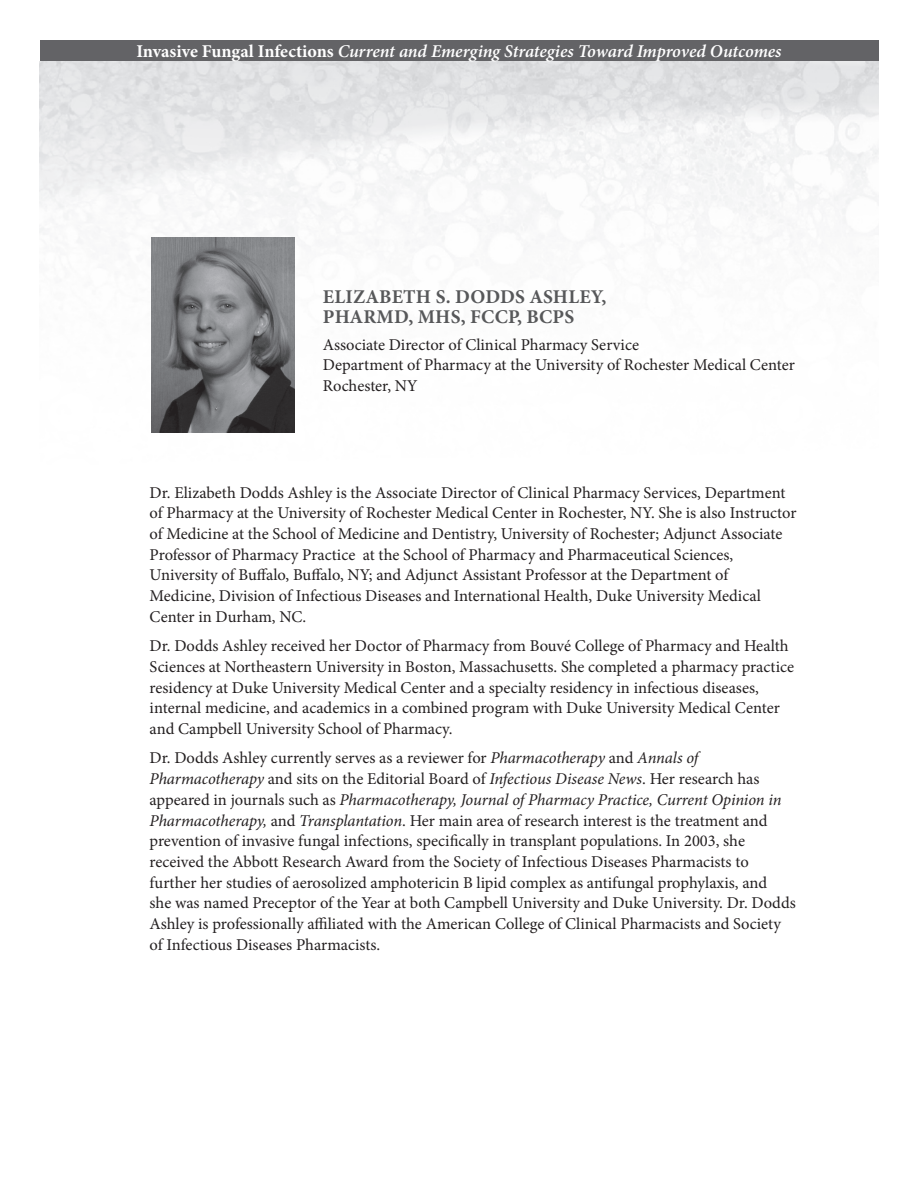
<style>
.page{position:relative;width:918px;height:1188px;background:#fff}
.page>*{position:absolute;margin:0;border:0;box-sizing:border-box;transform-origin:0 0}
.t1{font:700 19.5px/20.7px "Minion Pro";letter-spacing:.01em;color:#57585a}
.t2{font:italic 600 18px "Minion Pro";letter-spacing:-.01em;color:#fff}
.t3{font:16.5px/20.7px "Minion Pro";color:#231f20}
.s1{font-weight:700;font-style:normal}
.s2{font-style:italic}
</style>
<div class="page">
<div style="left:40px;top:40px;width:838px;height:24px;background:#636366"></div>
<img style="left:39px;top:62px;width:840px;height:371px">
<img style="left:152px;top:237px;width:142px;height:195px">
<p class="t2" style="left:136px;top:39px;width:647px"><span class="s1">Invasive Fungal Infections</span> Current and Emerging Strategies Toward Improved Outcomes</p>
<p class="t1" style="left:323px;top:286px;width:177px">Elizabeth S. Dodds</p>
<p class="t1" style="left:323px;top:286px;width:285px;text-indent:206px">Ashley,<br>PharmD, MHS, FCCP, BCPS</p>
<p class="t3" style="left:323px;top:334px;width:474px">Associate Director of Clinical Pharmacy Service<br>Department of Pharmacy at the University of Rochester Medical Center<br>Rochester, NY</p>
<p class="t3" style="left:150px;top:482px;width:648px">Dr. Elizabeth Dodds Ashley is the Associate Director of Clinical Pharmacy Services, Department of Pharmacy at the University of Rochester Medical Center in Rochester, NY. She is also Instructor of Medicine at the School of Medicine and Dentistry, University of Rochester; Adjunct Associate Professor of Pharmacy Practice at the School of Pharmacy and Pharmaceutical Sciences, University of Buffalo, Buffalo, NY; and Adjunct Assistant Professor at the Department of Medicine, Division of Infectious Diseases and International Health, Duke University Medical Center in Durham, NC.</p>
<p class="t3" style="left:150px;top:636px;width:646px">Dr. Dodds Ashley received her Doctor of Pharmacy from Bouvé College of Pharmacy and Health Sciences at Northeastern University in Boston, Massachusetts. She completed a pharmacy practice residency at Duke University Medical Center and a specialty residency in infectious diseases, internal medicine, and academics in a combined program with Duke University Medical Center and Campbell University School of Pharmacy.</p>
<p class="t3" style="left:150px;top:748px;width:648px">Dr. Dodds Ashley currently serves as a reviewer for <span class="s2">Pharmacotherapy</span> and <span class="s2">Annals of Pharmacotherapy</span> and sits on the Editorial Board of <span class="s2">Infectious Disease News</span>. Her research has appeared in journals such as <span class="s2">Pharmacotherapy, Journal of Pharmacy Practice, Current Opinion in Pharmacotherapy,</span> and <span class="s2">Transplantation</span>. Her main area of research interest is the treatment and prevention of invasive fungal infections, specifically in transplant populations. In 2003, she received the Abbott Research Award from the Society of Infectious Diseases Pharmacists to further her studies of aerosolized amphotericin B lipid complex as antifungal prophylaxis, and<br>she was named Preceptor of the Year at both Campbell University and Duke University. Dr. Dodds Ashley is professionally affiliated with the American College of Clinical Pharmacists and Society of Infectious Diseases Pharmacists.</p>
</div>
